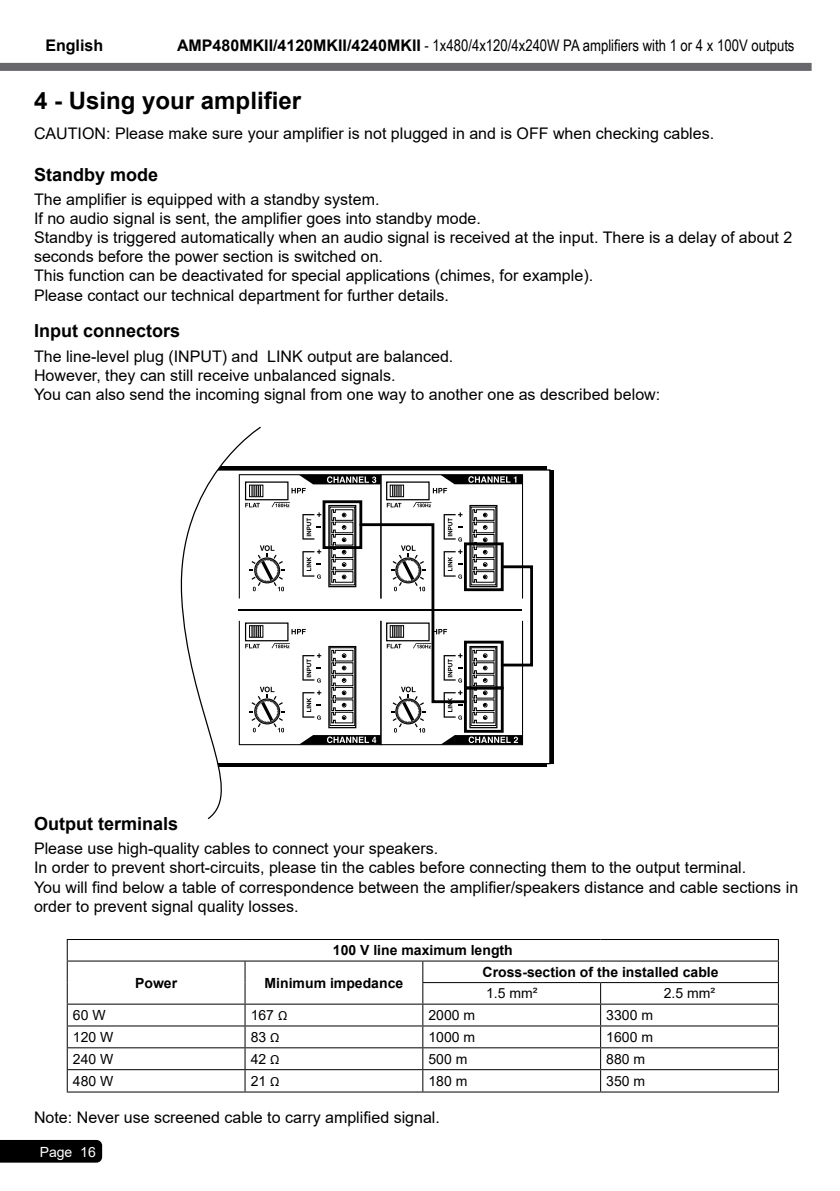
<style>
.page{position:relative;width:840px;height:1191px;background:#fff}
.page>*{position:absolute;margin:0;border:0;box-sizing:border-box;transform-origin:0 0}
.t1{font:700 24px "Arial";color:#000}
.t2{font:700 18px "Arial";color:#000}
.t3{font:16px/19.2px "Arial";color:#000}
.t4{font:16px "Arial Narrow";color:#000}
.t5{font:700 16px "Arial";color:#000}
.t6{font:14px "Arial";color:#000}
.t7{font:700 14px "Arial";color:#000}
.t8{font:14px "Arial";color:#fff}
.s1{font-family:"Arial";font-weight:700}
.s2{font-family:"Calibri"}
</style>
<div class="page">
<div style="left:0;top:1140px;width:102px;height:22px;background:#000"></div>
<div style="left:0;top:63px;width:811px;height:8px;background:#68676c"></div>
<hr style="left:67px;top:939px;width:178px;height:1px;background:#000">
<hr style="left:245px;top:939px;width:177px;height:1px;background:#000">
<hr style="left:422px;top:939px;width:178px;height:1px;background:#000">
<hr style="left:600px;top:939px;width:178px;height:1px;background:#000">
<hr style="left:67px;top:960px;width:178px;height:1px;background:#000">
<hr style="left:245px;top:960px;width:177px;height:1px;background:#000">
<hr style="left:422px;top:960px;width:178px;height:1px;background:#000">
<hr style="left:600px;top:960px;width:178px;height:1px;background:#000">
<hr style="left:422px;top:982px;width:178px;height:1px;background:#000">
<hr style="left:600px;top:982px;width:178px;height:1px;background:#000">
<hr style="left:67px;top:1003px;width:178px;height:1px;background:#000">
<hr style="left:245px;top:1003px;width:177px;height:1px;background:#000">
<hr style="left:422px;top:1003px;width:178px;height:1px;background:#000">
<hr style="left:600px;top:1003px;width:178px;height:1px;background:#000">
<hr style="left:67px;top:1025px;width:178px;height:1px;background:#000">
<hr style="left:245px;top:1025px;width:177px;height:1px;background:#000">
<hr style="left:422px;top:1025px;width:178px;height:1px;background:#000">
<hr style="left:600px;top:1025px;width:178px;height:1px;background:#000">
<hr style="left:67px;top:1047px;width:178px;height:1px;background:#000">
<hr style="left:245px;top:1047px;width:177px;height:1px;background:#000">
<hr style="left:422px;top:1047px;width:178px;height:1px;background:#000">
<hr style="left:600px;top:1047px;width:178px;height:1px;background:#000">
<hr style="left:67px;top:1069px;width:178px;height:1px;background:#000">
<svg style="left:67px;top:940px;width:1px;height:151px"></svg>
<hr style="left:245px;top:1069px;width:177px;height:1px;background:#000">
<svg style="left:244px;top:961px;width:1px;height:130px"></svg>
<hr style="left:422px;top:1069px;width:178px;height:1px;background:#000">
<svg style="left:422px;top:961px;width:1px;height:130px"></svg>
<hr style="left:600px;top:1069px;width:178px;height:1px;background:#000">
<svg style="left:777px;top:940px;width:1px;height:151px"></svg>
<hr style="left:67px;top:1091px;width:178px;height:1px;background:#000">
<hr style="left:245px;top:1091px;width:177px;height:1px;background:#000">
<hr style="left:422px;top:1091px;width:178px;height:1px;background:#000">
<hr style="left:600px;top:1091px;width:178px;height:1px;background:#000">
<hr style="left:549px;top:470px;width:4px;height:293px;background:#000">
<hr style="left:176px;top:466px;width:371px;height:4px;background:#000">
<hr style="left:176px;top:763px;width:371px;height:4px;background:#000">
<svg style="left:522px;top:469px;width:28px;height:296px"></svg>
<div style="left:500px;top:565px;width:32px;height:101px;border:3px solid #000"></div>
<svg style="left:176px;top:426px;width:346px;height:394px"></svg>
<p class="t5" style="left:45px;top:35px;width:59px">English</p>
<p class="t4" style="left:177px;top:34px;width:618px"><span class="s1">AMP480MKII/4120MKII/4240MKII</span> - 1x480/4x120/4x240W PA amplifiers with 1 or 4 x 100V outputs</p>
<h1 class="t1" style="left:34px;top:84px;width:268px">4 - Using your amplifier</h1>
<p class="t3" style="left:34px;top:124px;width:681px">CAUTION: Please make sure your amplifier is not plugged in and is OFF when checking cables.</p>
<p class="t2" style="left:34px;top:162px;width:126px">Standby mode</p>
<p class="t3" style="left:34px;top:189px;width:759px">The amplifier is equipped with a standby system.<br>If no audio signal is sent, the amplifier goes into standby mode.<br>Standby is triggered automatically when an audio signal is received at the input. There is a delay of about 2 seconds before the power section is switched on.<br>This function can be deactivated for special applications (chimes, for example).<br>Please contact our technical department for further details.</p>
<p class="t2" style="left:34px;top:318px;width:148px">Input connectors</p>
<p class="t3" style="left:34px;top:346px;width:627px">The line-level plug (INPUT) and LINK output are balanced.<br>However, they can still receive unbalanced signals.<br>You can also send the incoming signal from one way to another one as described below:</p>
<p class="t2" style="left:34px;top:811px;width:146px">Output terminals</p>
<p class="t3" style="left:34px;top:839px;width:765px">Please use high-quality cables to connect your speakers.<br>In order to prevent short-circuits, please tin the cables before connecting them to the output terminal.<br>You will find below a table of correspondence between the amplifier/speakers distance and cable sections in order to prevent signal quality losses.</p>
<p class="t7" style="left:333px;top:940px;width:181px">100 V line maximum length</p>
<p class="t7" style="left:135px;top:973px;width:44px">Power</p>
<p class="t7" style="left:264px;top:973px;width:140px">Minimum impedance</p>
<p class="t7" style="left:482px;top:962px;width:237px">Cross-section of the installed cable</p>
<p class="t6" style="left:485px;top:984px;width:53px">1.5 mm²</p>
<p class="t6" style="left:663px;top:984px;width:53px">2.5 mm²</p>
<p class="t6" style="left:73px;top:1005px;width:34px">60 W</p>
<p class="t6" style="left:250px;top:1005px;width:38px">167 <span class="s2">Ω</span></p>
<p class="t6" style="left:428px;top:1005px;width:48px">2000 m</p>
<p class="t6" style="left:606px;top:1005px;width:48px">3300 m</p>
<p class="t6" style="left:73px;top:1027px;width:42px">120 W</p>
<p class="t6" style="left:250px;top:1027px;width:30px">83 <span class="s2">Ω</span></p>
<p class="t6" style="left:428px;top:1027px;width:48px">1000 m</p>
<p class="t6" style="left:606px;top:1027px;width:48px">1600 m</p>
<p class="t6" style="left:73px;top:1049px;width:42px">240 W</p>
<p class="t6" style="left:250px;top:1049px;width:30px">42 <span class="s2">Ω</span></p>
<p class="t6" style="left:428px;top:1049px;width:40px">500 m</p>
<p class="t6" style="left:606px;top:1049px;width:40px">880 m</p>
<p class="t6" style="left:73px;top:1071px;width:42px">480 W</p>
<p class="t6" style="left:250px;top:1071px;width:30px">21 <span class="s2">Ω</span></p>
<p class="t6" style="left:428px;top:1071px;width:40px">180 m</p>
<p class="t6" style="left:606px;top:1071px;width:40px">350 m</p>
<p class="t3" style="left:34px;top:1107px;width:407px">Note: Never use screened cable to carry amplified signal.</p>
<p class="t8" style="left:40px;top:1142px;width:58px">Page 16</p>
</div>
